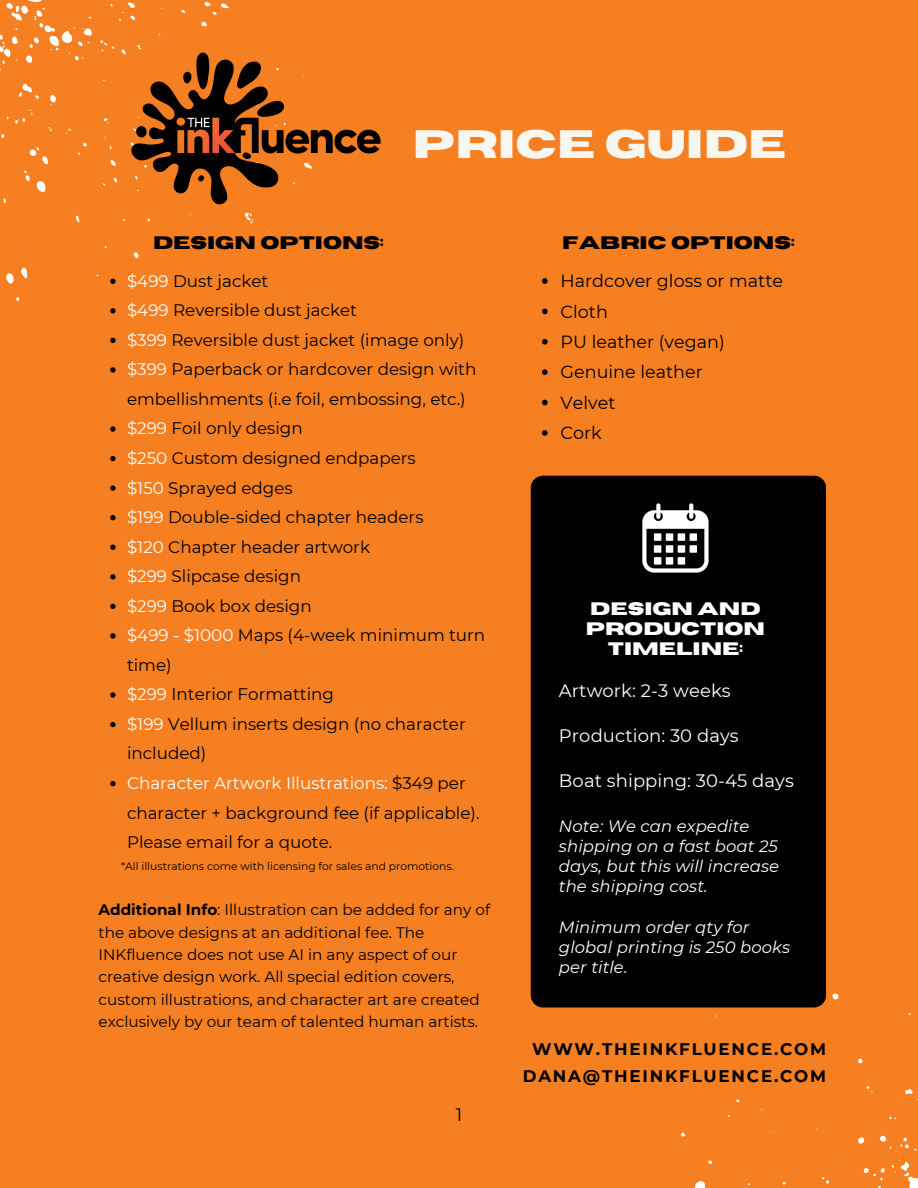
<style>
.page{position:relative;width:918px;height:1188px;background:#f57f21}
.page>*{position:absolute;margin:0;border:0;box-sizing:border-box;transform-origin:0 0}
.t1{font:700 39.6px "Horizon";color:#f8f6f1}
.t2{font:18px "Montserrat";letter-spacing:.005em;color:#fff}
.t3{font:700 18px/20.2px "Horizon";color:#fff;text-align:center}
.t4{font:700 18px "Horizon";color:#000}
.t5{font:18px "Montserrat";color:#000}
.t6{font:17.55px "Montserrat";color:#000}
.t7{font:16.8px/29.5px "Montserrat";color:#000}
.t8{font:700 16.8px/27px "Montserrat";letter-spacing:.105em;color:#000;text-align:center}
.t9{font:italic 16.5px/20.2px "Montserrat";letter-spacing:.005em;color:#fff}
.t10{font:15.3px/22.4px "Montserrat";color:#000}
.t11{font:10.8px "Montserrat";color:#000}
.s1{color:#fff}
.s2{font-weight:700}
</style>
<div class="page">
<svg style="left:101px;top:0;width:12px;height:7px"></svg>
<svg style="left:181px;top:10px;width:5px;height:3px"></svg>
<svg style="left:119px;top:2px;width:16px;height:19px"></svg>
<svg style="left:201px;top:2px;width:28px;height:24px"></svg>
<svg style="left:100px;top:40px;width:18px;height:12px"></svg>
<svg style="left:0;top:0;width:92px;height:72px"></svg>
<svg style="left:19px;top:83px;width:20px;height:16px"></svg>
<svg style="left:50px;top:95px;width:6px;height:10px"></svg>
<svg style="left:15px;top:109px;width:18px;height:15px"></svg>
<svg style="left:104px;top:118px;width:5px;height:5px"></svg>
<svg style="left:1px;top:134px;width:4px;height:4px"></svg>
<svg style="left:78px;top:142px;width:9px;height:13px"></svg>
<svg style="left:30px;top:147px;width:18px;height:17px"></svg>
<svg style="left:111px;top:160px;width:5px;height:6px"></svg>
<svg style="left:24px;top:170px;width:6px;height:11px"></svg>
<svg style="left:114px;top:178px;width:4px;height:5px"></svg>
<svg style="left:37px;top:181px;width:9px;height:11px"></svg>
<svg style="left:3px;top:198px;width:3px;height:5px"></svg>
<svg style="left:75px;top:215px;width:5px;height:8px"></svg>
<svg style="left:133px;top:252px;width:5px;height:6px"></svg>
<svg style="left:21px;top:267px;width:6px;height:12px"></svg>
<svg style="left:6px;top:273px;width:8px;height:11px"></svg>
<svg style="left:16px;top:297px;width:4px;height:4px"></svg>
<img style="left:121px;top:33px;width:260px;height:199px">
<svg style="left:832px;top:993px;width:7px;height:7px"></svg>
<svg style="left:858px;top:1059px;width:5px;height:5px"></svg>
<svg style="left:866px;top:1086px;width:7px;height:7px"></svg>
<svg style="left:903px;top:1089px;width:15px;height:13px"></svg>
<svg style="left:681px;top:1132px;width:4px;height:5px"></svg>
<svg style="left:858px;top:1137px;width:6px;height:7px"></svg>
<svg style="left:880px;top:1136px;width:37px;height:16px"></svg>
<svg style="left:708px;top:1160px;width:4px;height:4px"></svg>
<svg style="left:892px;top:1159px;width:26px;height:29px"></svg>
<svg style="left:822px;top:1171px;width:12px;height:13px"></svg>
<svg style="left:695px;top:1181px;width:10px;height:7px"></svg>
<svg style="left:782px;top:1181px;width:4px;height:4px"></svg>
<svg style="left:864px;top:1168px;width:21px;height:20px"></svg>
<div style="left:531px;top:476px;width:295px;height:531px;background:#000"></div>
<svg style="left:642px;top:503px;width:67px;height:70px"></svg>
<div style="left:654px;top:533px;width:7px;height:8px;background:#fff"></div>
<div style="left:654px;top:545px;width:7px;height:8px;background:#fff"></div>
<div style="left:654px;top:557px;width:7px;height:8px;background:#fff"></div>
<div style="left:666px;top:533px;width:7px;height:8px;background:#fff"></div>
<div style="left:666px;top:545px;width:7px;height:8px;background:#fff"></div>
<div style="left:666px;top:557px;width:7px;height:8px;background:#fff"></div>
<div style="left:678px;top:533px;width:7px;height:8px;background:#fff"></div>
<div style="left:678px;top:545px;width:7px;height:8px;background:#fff"></div>
<div style="left:678px;top:557px;width:7px;height:8px;background:#fff"></div>
<div style="left:690px;top:533px;width:7px;height:8px;background:#fff"></div>
<div style="left:690px;top:545px;width:7px;height:8px;background:#fff"></div>
<svg style="left:110px;top:279px;width:6px;height:5px"></svg>
<svg style="left:110px;top:308px;width:6px;height:6px"></svg>
<svg style="left:110px;top:338px;width:6px;height:5px"></svg>
<svg style="left:110px;top:367px;width:6px;height:6px"></svg>
<svg style="left:110px;top:426px;width:6px;height:6px"></svg>
<svg style="left:110px;top:456px;width:6px;height:5px"></svg>
<svg style="left:110px;top:485px;width:6px;height:6px"></svg>
<svg style="left:110px;top:515px;width:6px;height:5px"></svg>
<svg style="left:110px;top:545px;width:6px;height:5px"></svg>
<svg style="left:110px;top:574px;width:6px;height:5px"></svg>
<svg style="left:110px;top:604px;width:6px;height:5px"></svg>
<svg style="left:110px;top:633px;width:6px;height:6px"></svg>
<svg style="left:110px;top:692px;width:6px;height:6px"></svg>
<svg style="left:110px;top:722px;width:6px;height:5px"></svg>
<svg style="left:110px;top:781px;width:6px;height:5px"></svg>
<svg style="left:542px;top:278px;width:6px;height:6px"></svg>
<svg style="left:542px;top:309px;width:6px;height:5px"></svg>
<svg style="left:542px;top:339px;width:6px;height:6px"></svg>
<svg style="left:542px;top:369px;width:6px;height:6px"></svg>
<svg style="left:542px;top:400px;width:6px;height:5px"></svg>
<svg style="left:542px;top:430px;width:6px;height:6px"></svg>
<p class="t1" style="left:413px;top:125px;width:375px">PRICE GUIDE</p>
<p class="t4" style="left:153px;top:234px;width:232px">DESIGN OPTIONS:</p>
<h4 class="t4" style="left:562px;top:234px;width:234px">FABRIC OPTIONS:</h4>
<p class="t7" style="left:127px;top:266px;width:143px"><span class="s1">$499</span> Dust jacket</p>
<p class="t7" style="left:127px;top:295px;width:232px"><span class="s1">$499</span> Reversible dust jacket</p>
<p class="t7" style="left:127px;top:325px;width:339px"><span class="s1">$399</span> Reversible dust jacket (image only)</p>
<p class="t7" style="left:127px;top:355px;width:351px"><span class="s1">$399</span> Paperback or hardcover design with embellishments (i.e foil, embossing, etc.)</p>
<p class="t7" style="left:127px;top:414px;width:177px"><span class="s1">$299</span> Foil only design</p>
<p class="t7" style="left:127px;top:443px;width:290px"><span class="s1">$250</span> Custom designed endpapers</p>
<p class="t7" style="left:127px;top:473px;width:167px"><span class="s1">$150</span> Sprayed edges</p>
<p class="t7" style="left:127px;top:502px;width:298px"><span class="s1">$199</span> Double-sided chapter headers</p>
<p class="t7" style="left:127px;top:532px;width:245px"><span class="s1">$120</span> Chapter header artwork</p>
<p class="t7" style="left:127px;top:561px;width:176px"><span class="s1">$299</span> Slipcase design</p>
<p class="t7" style="left:127px;top:591px;width:186px"><span class="s1">$299</span> Book box design</p>
<p class="t7" style="left:127px;top:620px;width:360px"><span class="s1">$499 - $1000</span> Maps (4-week minimum turn time)</p>
<p class="t7" style="left:127px;top:680px;width:208px"><span class="s1">$299</span> Interior Formatting</p>
<p class="t7" style="left:127px;top:709px;width:340px"><span class="s1">$199</span> Vellum inserts design (no character included)</p>
<p class="t7" style="left:127px;top:768px;width:354px"><span class="s1">Character Artwork Illustrations:</span> $349 per character + background fee (if applicable).<br>Please email for a quote.</p>
<p class="t11" style="left:121px;top:859px;width:334px">*All illustrations come with licensing for sales and promotions.</p>
<p class="t10" style="left:99px;top:899px;width:393px"><span class="s2">Additional Info</span>: Illustration can be added for any of the above designs at an additional fee. The INKfluence does not use AI in any aspect of our creative design work. All special edition covers, custom illustrations, and character art are created exclusively by our team of talented human artists.</p>
<h4 class="t5" style="left:456px;top:1104px;width:8px">1</h4>
<p class="t6" style="left:561px;top:270px;width:224px">Hardcover gloss or matte</p>
<p class="t6" style="left:561px;top:301px;width:49px">Cloth</p>
<p class="t6" style="left:561px;top:331px;width:166px">PU leather (vegan)</p>
<p class="t6" style="left:561px;top:361px;width:144px">Genuine leather</p>
<p class="t6" style="left:561px;top:392px;width:56px">Velvet</p>
<h3 class="t6" style="left:561px;top:422px;width:43px">Cork</h3>
<p class="t3" style="left:586px;top:599px;width:181px">DESIGN AND<br>PRODUCTION<br>TIMELINE:</p>
<p class="t2" style="left:559px;top:679px;width:173px">Artwork: 2-3 weeks</p>
<h3 class="t2" style="left:559px;top:724px;width:181px">Production: 30 days</h3>
<h3 class="t2" style="left:559px;top:769px;width:236px">Boat shipping: 30-45 days</h3>
<p class="t9" style="left:559px;top:816px;width:222px">Note: We can expedite shipping on a fast boat 25 days, but this will increase the shipping cost.</p>
<p class="t9" style="left:559px;top:917px;width:233px">Minimum order qty for global printing is 250 books per title.</p>
<h4 class="t8" style="left:523px;top:1035px;width:305px">WWW.THEINKFLUENCE.COM<br>DANA@THEINKFLUENCE.COM</h4>
</div>
